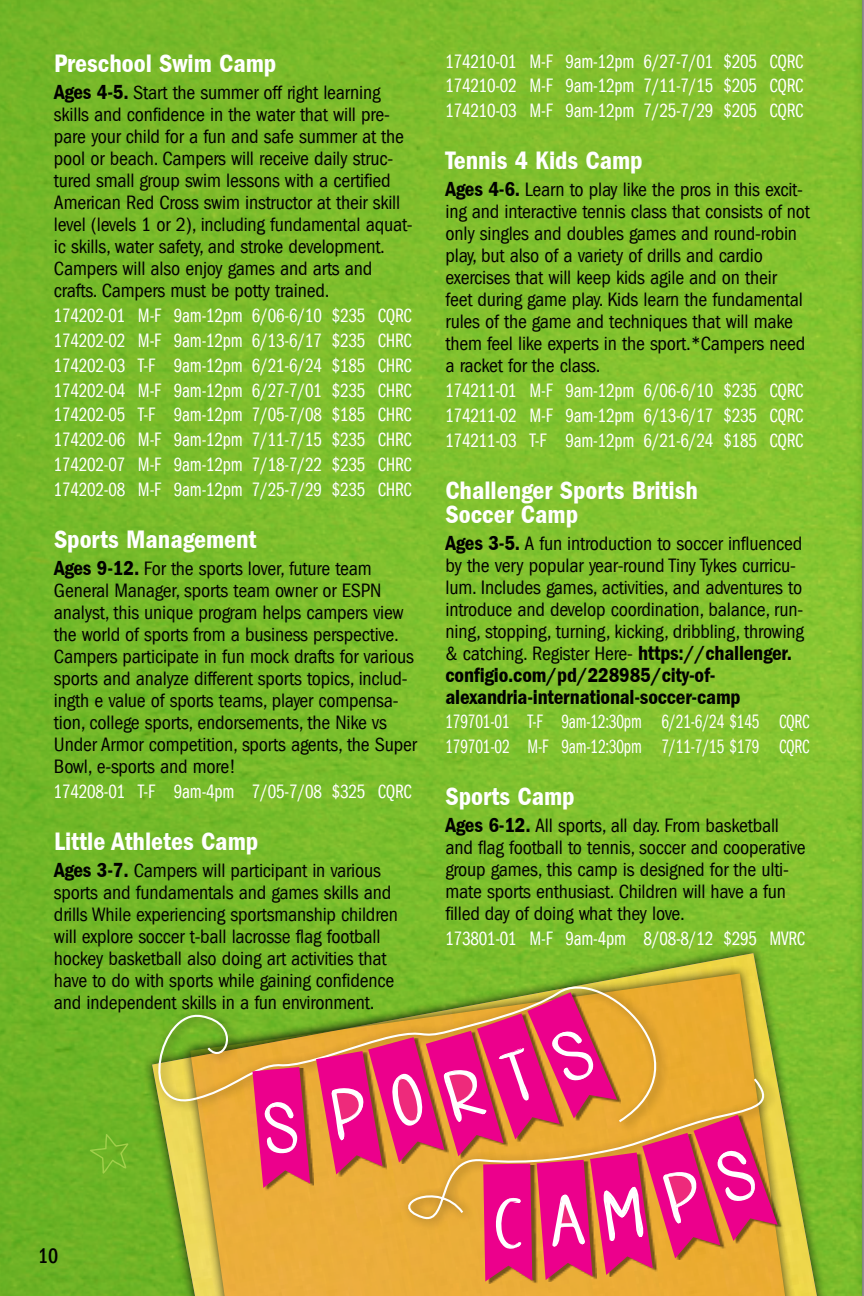
<style>
.page{position:relative;width:864px;height:1296px;background:#fff}
.page>*{position:absolute;margin:0;border:0;box-sizing:border-box;transform-origin:0 0}
.t1{font:600 condensed 26px/24px "Franklin Gothic";color:#fff}
.t2{font:500 condensed 22px "Franklin Gothic";color:#000;scale:.9 1}
.t3{font:600 condensed 21px/22px "Franklin Gothic";letter-spacing:-.01em;color:#000}
.t4{font:condensed 20px/22px "Franklin Gothic";letter-spacing:-.01em;color:#000}
.t5{font:20px/24.8px "Franklin Gothic Book Cmpr";letter-spacing:-.01em;color:#fff;text-align:justify}
.t6{font:20px/24.8px "Franklin Gothic Book Cmpr";letter-spacing:-.01em;color:#fff;scale:.9 1}
.s1{font-weight:600;font-size:21px}
</style>
<div class="page">
<div style="left:0;top:0;width:862px;height:1296px;background:linear-gradient(to right,#72b728,#88c531)"></div>
<div style="left:143px;top:945px;width:717px;height:351px;background:#000;opacity:.75"></div>
<img style="left:152px;top:953px;width:665px;height:343px">
<div style="left:181px;top:965px;width:637px;height:331px;background:#000;opacity:.75"></div>
<svg style="left:190px;top:974px;width:620px;height:322px;background:#d3b53b"></svg>
<svg style="left:137px;top:961px;width:574px;height:163px;background:#93b431"></svg>
<div style="left:697px;top:1115px;width:86px;height:129px;background:#000;opacity:.5"></div>
<div style="left:255px;top:1068px;width:59px;height:123px;background:#000;opacity:.5"></div>
<svg style="left:252px;top:1067px;width:58px;height:121px;background:#e53d7d"></svg>
<svg style="left:316px;top:992px;width:462px;height:290px;background:#e0725b"></svg>
<h1 class="t1" style="left:54px;top:52px;width:224px">Preschool Swim Camp</h1>
<p class="t4" style="left:54px;top:82px;width:360px"><span class="s1">Ages 4-5.</span> Start the summer off right learning skills and confidence in the water that will pre&shy;pare your child for a fun and safe summer at the pool or beach. Campers will receive daily struc&shy;tured small group swim lessons with a certified American Red Cross swim instructor at their skill level (levels 1 or 2), including fundamental aquat&shy;ic skills, water safety, and stroke development.<br>Campers will also enjoy games and arts and crafts. Campers must be potty trained.</p>
<p class="t5" style="left:54px;top:303px;width:359px">174202-01 M-F 9am-12pm 6/06-6/10 $235 CQRC 174202-02 M-F 9am-12pm 6/13-6/17 $235 CHRC 174202-03 T-F 9am-12pm 6/21-6/24 $185 CHRC 174202-04 M-F 9am-12pm 6/27-7/01 $235 CHRC 174202-05 T-F 9am-12pm 7/05-7/08 $185 CHRC 174202-06 M-F 9am-12pm 7/11-7/15 $235 CHRC 174202-07 M-F 9am-12pm 7/18-7/22 $235 CHRC 174202-08 M-F 9am-12pm 7/25-7/29 $235 CHRC</p>
<h1 class="t1" style="left:54px;top:527px;width:204px">Sports Management</h1>
<p class="t4" style="left:54px;top:557px;width:365px"><span class="s1">Ages 9-12.</span> For the sports lover, future team General Manager, sports team owner or ESPN analyst, this unique program helps campers view the world of sports from a business perspective.<br>Campers participate in fun mock drafts for various sports and analyze different sports topics, includ&shy;ingth e value of sports teams, player compensa&shy;tion, college sports, endorsements, the Nike vs Under Armor competition, sports agents, the Super Bowl, e-sports and more!</p>
<p class="t5" style="left:54px;top:779px;width:359px">174208-01 T-F 9am-4pm 7/05-7/08 $325 CQRC</p>
<h1 class="t1" style="left:54px;top:829px;width:206px">Little Athletes Camp</h1>
<p class="t4" style="left:54px;top:859px;width:346px"><span class="s1">Ages 3-7.</span> Campers will participant in various sports and fundamentals and games skills and drills While experiencing sportsmanship children will explore soccer t-ball lacrosse flag football hockey basketball also doing art activities that have to do with sports while gaining confidence and independent skills in a fun environment.</p>
<p class="t5" style="left:445px;top:49px;width:359px">174210-01 M-F 9am-12pm 6/27-7/01 $205 CQRC 174210-02 M-F 9am-12pm 7/11-7/15 $205 CQRC 174210-03 M-F 9am-12pm 7/25-7/29 $205 CQRC</p>
<h1 class="t1" style="left:445px;top:149px;width:199px">Tennis 4 Kids Camp</h1>
<p class="t4" style="left:445px;top:179px;width:366px"><span class="s1">Ages 4-6.</span> Learn to play like the pros in this excit&shy;ing and interactive tennis class that consists of not only singles and doubles games and round-robin play, but also of a variety of drills and cardio exercises that will keep kids agile and on their<br>feet during game play. Kids learn the fundamental rules of the game and techniques that will make them feel like experts in the sport.*Campers need a racket for the class.</p>
<p class="t5" style="left:445px;top:378px;width:359px">174211-01 M-F 9am-12pm 6/06-6/10 $235 CQRC 174211-02 M-F 9am-12pm 6/13-6/17 $235 CQRC 174211-03 T-F 9am-12pm 6/21-6/24 $185 CQRC</p>
<h1 class="t1" style="left:445px;top:478px;width:254px">Challenger Sports British<br>Soccer Camp</h1>
<p class="t4" style="left:445px;top:532px;width:360px"><span class="s1">Ages 3-5.</span> A fun introduction to soccer influenced by the very popular year-round Tiny Tykes curricu&shy;lum. Includes games, activities, and adventures to introduce and develop coordination, balance, run&shy;ning, stopping, turning, kicking, dribbling, throwing &amp; catching. Register Here- <span class="s1">https://challenger.</span></p>
<p class="t3" style="left:445px;top:664px;width:297px">configio.com/pd/228985/city-of&shy;alexandria-international-soccer-camp</p>
<p class="t6" style="left:445px;top:710px;width:406px">179701-01 T-F 9am-12:30pm 6/21-6/24 $145 CQRC<br>179701-02 M-F 9am-12:30pm 7/11-7/15 $179 CQRC</p>
<h1 class="t1" style="left:445px;top:785px;width:131px">Sports Camp</h1>
<p class="t4" style="left:445px;top:815px;width:362px"><span class="s1">Ages 6-12.</span> All sports, all day. From basketball and flag football to tennis, soccer and cooperative group games, this camp is designed for the ulti&shy;mate sports enthusiast. Children will have a fun filled day of doing what they love.</p>
<p class="t5" style="left:445px;top:926px;width:361px">173801-01 M-F 9am-4pm 8/08-8/12 $295 MVRC</p>
<p class="t2" style="left:38px;top:1244px;width:24px">10</p>
</div>
